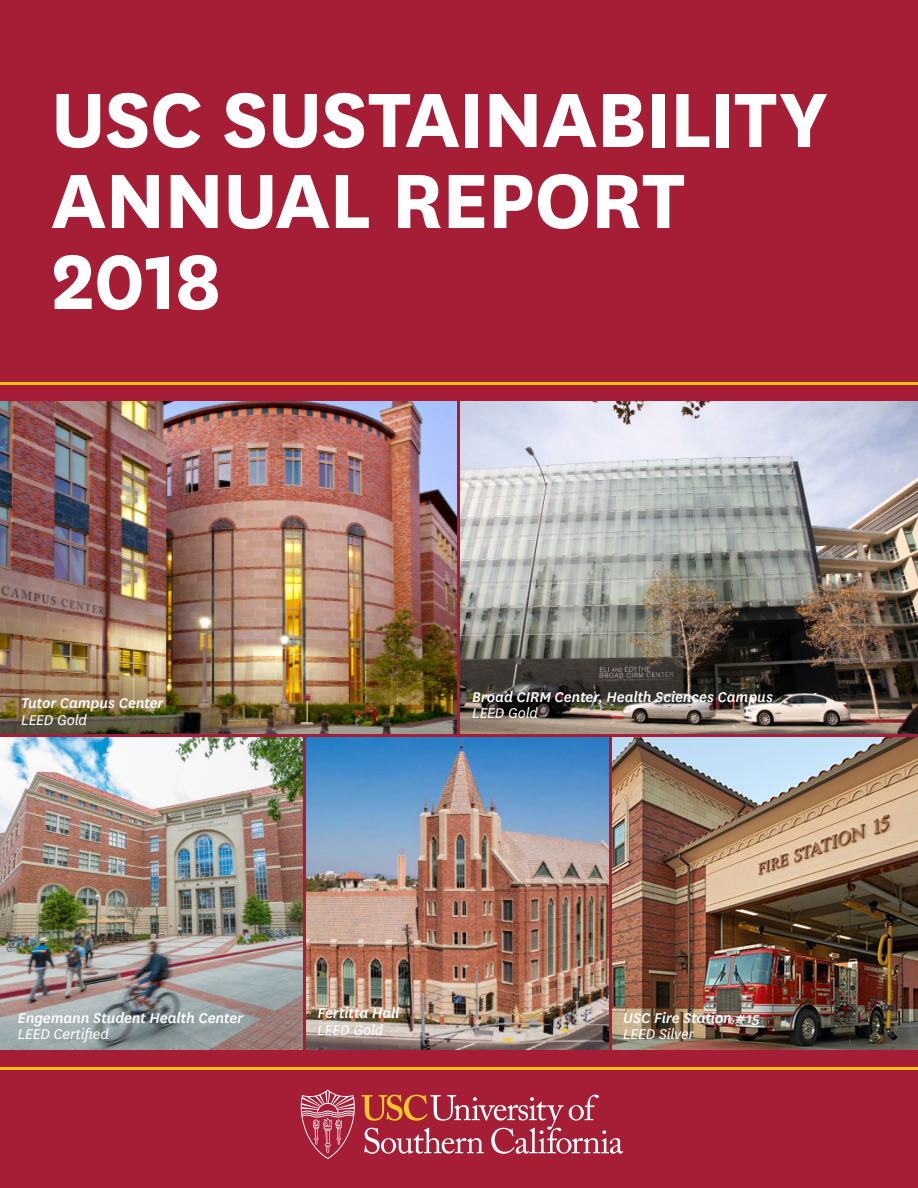
<style>
.page{position:relative;width:918px;height:1188px;background:#fff}
.page>*{position:absolute;margin:0;border:0;box-sizing:border-box;transform-origin:0 0}
.t1{font:700 90px/81px "National";letter-spacing:-.015em;color:#fff}
.t2{font:italic 500 16.5px "National";letter-spacing:-.005em;color:#fff}
.t3{font:italic 16.5px "National";letter-spacing:-.01em;color:#fff}
</style>
<div class="page">
<div style="left:0;top:0;width:918px;height:402px;background:#a51e36"></div>
<div style="left:0;top:1050px;width:918px;height:138px;background:#a51e36"></div>
<svg style="left:301px;top:1089px;width:54px;height:70px"></svg>
<svg style="left:362px;top:1095px;width:261px;height:59px"></svg>
<hr style="left:0;top:382px;width:918px;height:2px;background:#febe10">
<img style="left:0;top:402px;width:457px;height:332px">
<img style="left:0;top:737px;width:303px;height:313px">
<img style="left:305px;top:737px;width:305px;height:313px">
<img style="left:612px;top:737px;width:306px;height:313px">
<img style="left:460px;top:402px;width:458px;height:332px">
<hr style="left:0;top:1068px;width:918px;height:2px;background:#febe10">
<hr style="left:0;top:734px;width:918px;height:3px;background:#a51d36">
<hr style="left:303px;top:735px;width:2px;height:316px;background:#a51d36">
<hr style="left:457px;top:401px;width:3px;height:333px;background:#a51d36">
<hr style="left:610px;top:735px;width:2px;height:316px;background:#a51d36">
<h1 class="t1" style="left:51px;top:72px;width:778px">USC SUSTAINABILITY<br>ANNUAL REPORT<br>2018</h1>
<p class="t2" style="left:21px;top:692px;width:144px">Tutor Campus Center</p>
<p class="t3" style="left:21px;top:709px;width:67px">LEED Gold</p>
<p class="t2" style="left:472px;top:686px;width:302px">Broad CIRM Center, Health Sciences Campus</p>
<p class="t3" style="left:472px;top:703px;width:67px">LEED Gold</p>
<p class="t2" style="left:18px;top:1007px;width:227px">Engemann Student Health Center</p>
<p class="t3" style="left:18px;top:1024px;width:93px">LEED Certified</p>
<p class="t2" style="left:318px;top:1002px;width:84px">Fertitta Hall</p>
<p class="t3" style="left:318px;top:1020px;width:67px">LEED Gold</p>
<p class="t2" style="left:623px;top:1007px;width:138px">USC Fire Station #15</p>
<p class="t3" style="left:623px;top:1024px;width:72px">LEED Silver</p>
</div>
